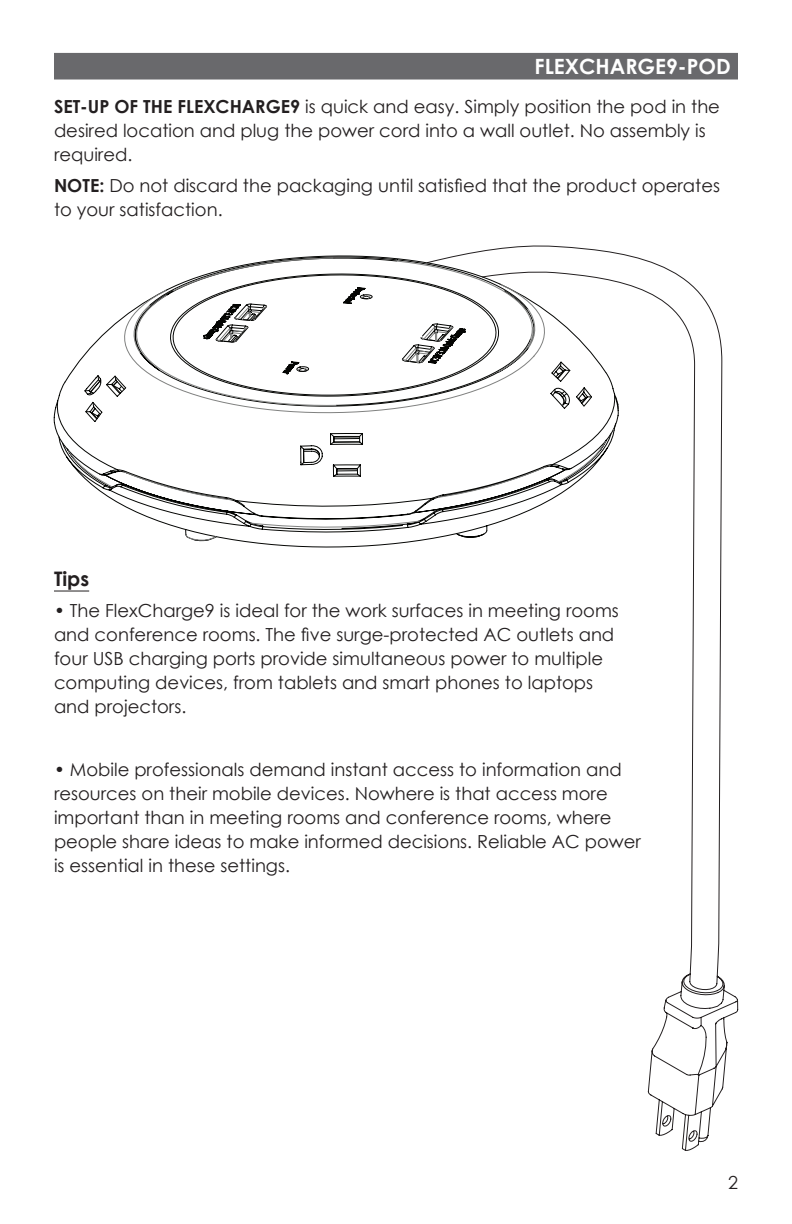
<style>
.page{position:relative;width:792px;height:1224px;background:#fff}
.page>*{position:absolute;margin:0;border:0;box-sizing:border-box;transform-origin:0 0}
.t1{font:700 21px "Century Gothic";color:#fff}
.Step_Number{font:700 20px "Century Gothic";color:#231f20}
.Body_Bullet{font:18px "Century Gothic";color:#231f20}
.Body_Wide{font:18px/24px "Century Gothic";color:#231f20}
.s1{font-weight:700}
</style>
<div class="page">
<svg style="left:454px;top:246px;width:284px;height:905px"></svg>
<svg style="left:245px;top:256px;width:371px;height:291px"></svg>
<svg style="left:54px;top:309px;width:565px;height:208px"></svg>
<svg style="left:68px;top:258px;width:547px;height:283px"></svg>
<svg style="left:114px;top:291px;width:478px;height:116px"></svg>
<hr style="left:54px;top:591px;width:35px;height:1px;background:#231f20">
<div style="left:54px;top:53px;width:684px;height:27px;background:#69696c"></div>
<p class="t1" style="left:535px;top:50px;width:198px">FLEXCHARGE9-POD</p>
<p class="Body_Wide" style="left:54px;top:94px;width:668px"><span class="s1">SET-UP OF THE FLEXCHARGE9</span> is quick and easy. Simply position the pod in the desired location and plug the power cord into a wall outlet. No assembly is required.</p>
<p class="Body_Wide" style="left:54px;top:173px;width:668px"><span class="s1">NOTE:</span> Do not discard the packaging until satisfied that the product operates to your satisfaction.</p>
<p class="Step_Number" style="left:54px;top:564px;width:37px">Tips</p>
<p class="Body_Bullet" style="left:54px;top:598px;width:566px">• The FlexCharge9 is ideal for the work surfaces in meeting rooms</p>
<p class="Body_Bullet" style="left:54px;top:622px;width:562px">and conference rooms. The five surge-protected AC outlets and</p>
<p class="Body_Bullet" style="left:54px;top:646px;width:551px">four USB charging ports provide simultaneous power to multiple</p>
<p class="Body_Bullet" style="left:54px;top:670px;width:541px">computing devices, from tablets and smart phones to laptops</p>
<p class="Body_Bullet" style="left:54px;top:694px;width:134px">and projectors.</p>
<p class="Body_Bullet" style="left:54px;top:757px;width:569px">• Mobile professionals demand instant access to information and</p>
<p class="Body_Bullet" style="left:54px;top:781px;width:555px">resources on their mobile devices. Nowhere is that access more</p>
<p class="Body_Bullet" style="left:54px;top:805px;width:559px">important than in meeting rooms and conference rooms, where</p>
<p class="Body_Bullet" style="left:54px;top:829px;width:589px">people share ideas to make informed decisions. Reliable AC power</p>
<p class="Body_Bullet" style="left:54px;top:853px;width:238px">is essential in these settings.</p>
<p class="Body_Wide" style="left:728px;top:1170px;width:11px">2</p>
</div>
